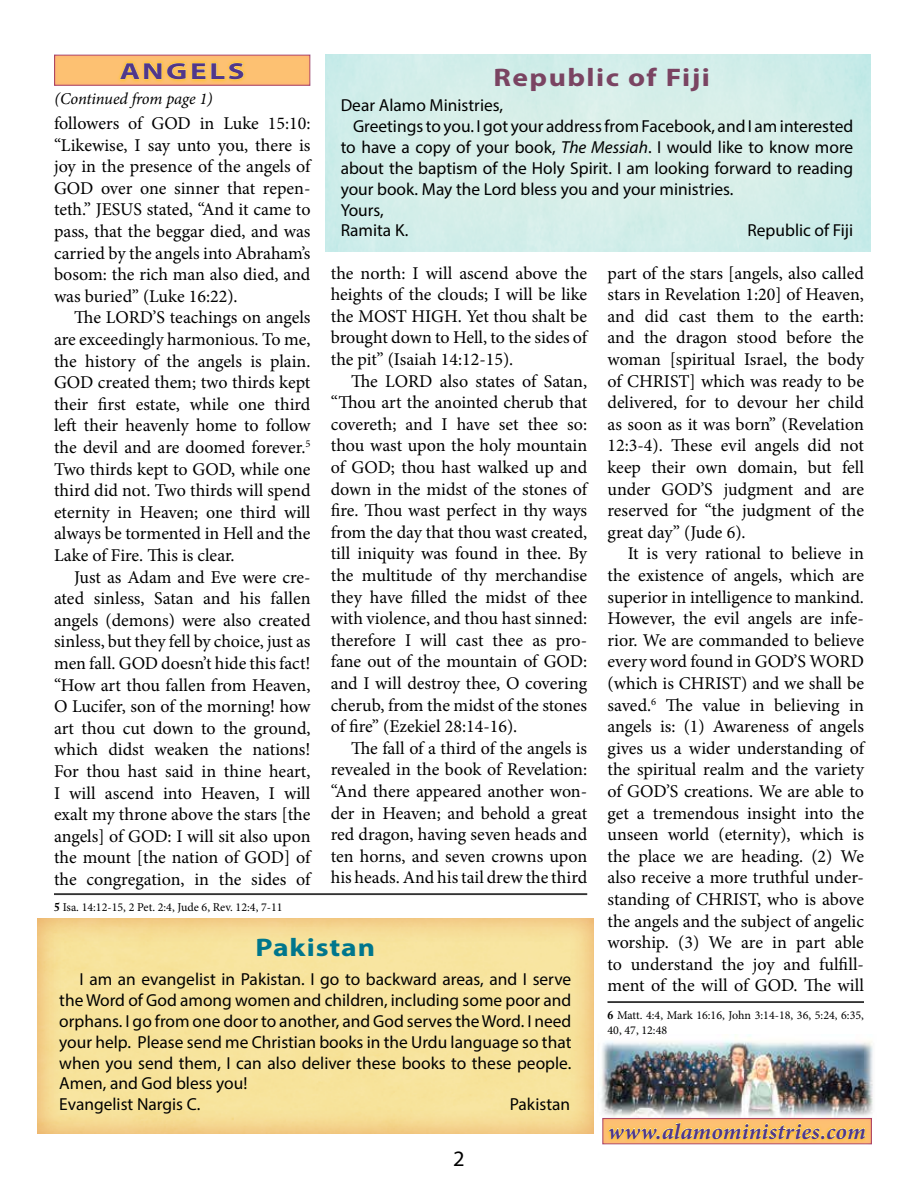
<style>
.page{position:relative;width:918px;height:1188px;background:#fff}
.page>*{position:absolute;margin:0;border:0;box-sizing:border-box;transform-origin:0 0}
.t1{font:700 25.5px "Myriad Pro";letter-spacing:.05em;color:#7a4462;scale:1.16 1}
.t2{font:700 25.5px "Myriad Pro";letter-spacing:.03em;color:#00768c;scale:1.16 1}
.t3{font:700 23.25px "Myriad Pro";letter-spacing:.08em;color:#50388c;scale:1.34 1}
.t4{font:italic 700 22.8px "Minion Pro";color:#50388c}
.t5{font:22.05px "Myriad Pro";color:#000}
.t6{font:18px/21.6px "Minion Pro";color:#000;text-align:justify}
.t7{font:17.4px/20.9px "Myriad Pro";color:#000}
.t8{font:italic 16.5px "Minion Pro";letter-spacing:-.01em;color:#000}
.t9{font:12px/14.4px "Minion Pro";color:#000}
.s1{font-style:italic}
.s2{font-family:"Adobe Caslon Pro";font-weight:700}
.s3{font-size:22.35px}
</style>
<div class="page">
<div style="left:325px;top:54px;width:547px;height:199px;background:#d5eee9"></div>
<img style="left:601px;top:1035px;width:272px;height:79px">
<hr style="left:608px;top:1001px;width:256px;height:2px;background:#000">
<hr style="left:54px;top:893px;width:533px;height:2px;background:#000">
<div style="left:37px;top:917px;width:556px;height:217px;background:#e46b24;opacity:.5"></div>
<div style="left:54px;top:50px;width:272px;height:36px;background:#50388c;opacity:.75"></div>
<div style="left:117px;top:59px;width:130px;height:24px;background:linear-gradient(to right,#fdbf6a,#fdbf66)"></div>
<svg style="left:119px;top:61px;width:125px;height:1px"></svg>
<div style="left:119px;top:62px;width:126px;height:18px;background:#e46b24;opacity:.15"></div>
<div style="left:601px;top:1114px;width:288px;height:31px;background:#50388c;opacity:.75"></div>
<div style="left:605px;top:1119px;width:264px;height:24px;background:#fdbe72"></div>
<div style="left:607px;top:1122px;width:260px;height:19px;background:#e46b24;opacity:.15"></div>
<p class="t3" style="left:120px;top:56px;width:95px">ANGELS</p>
<h1 class="t1" style="left:493px;top:61px;width:188px">Republic of Fiji</h1>
<p class="t8" style="left:54px;top:88px;width:160px">(Continued from page 1)</p>
<p class="t7" style="left:341px;top:95px;width:164px">Dear Alamo Ministries,</p>
<p class="t7" style="left:353px;top:116px;width:502px">Greetings to you. I got your address from Facebook, and I am interested</p>
<p class="t7" style="left:341px;top:136px;width:514px">to have a copy of your book, <span class="s1">The Messiah</span>. I would like to know more</p>
<p class="t7" style="left:341px;top:157px;width:514px">about the baptism of the Holy Spirit. I am looking forward to reading</p>
<p class="t7" style="left:341px;top:178px;width:394px">your book. May the Lord bless you and your ministries.</p>
<p class="t7" style="left:341px;top:199px;width:45px">Yours,</p>
<p class="t7" style="left:341px;top:220px;width:69px">Ramita K.</p>
<p class="t7" style="left:747px;top:220px;width:107px">Republic of Fiji</p>
<p class="t6" style="left:54px;top:112px;width:258px">followers of GOD in Luke 15:10: “Likewise, I say unto you, there is joy in the presence of the angels of GOD over one sinner that repen&shy;teth.” JESUS stated, “And it came to pass, that the beggar died, and was carried by the angels into Abraham’s bosom: the rich man also died, and was buried” (Luke 16:22).</p>
<p class="t6" style="left:54px;top:307px;width:258px;text-indent:20px">The LORD’S teachings on angels are exceedingly harmonious. To me, the history of the angels is plain.<br>GOD created them; two thirds kept their first estate, while one third left their heavenly home to follow the devil and are doomed forever.<sup>5<br></sup>Two thirds kept to GOD, while one third did not. Two thirds will spend eternity in Heaven; one third will always be tormented in Hell and the Lake of Fire. This is clear.</p>
<p class="t6" style="left:54px;top:566px;width:258px;text-indent:20px">Just as Adam and Eve were cre&shy;ated sinless, Satan and his fallen angels (demons) were also created sinless, but they fell by choice, just as men fall. GOD doesn’t hide this fact! “How art thou fallen from Heaven, O Lucifer, son of the morning! how art thou cut down to the ground, which didst weaken the nations!<br>For thou hast said in thine heart, I will ascend into Heaven, I will exalt my throne above the stars [the angels] of GOD: I will sit also upon the mount [the nation of GOD] of the congregation, in the sides of</p>
<p class="t6" style="left:608px;top:262px;width:258px">part of the stars [angels, also called stars in Revelation 1:20] of Heaven, and did cast them to the earth: and the dragon stood before the woman [spiritual Israel, the body of CHRIST] which was ready to be delivered, for to devour her child as soon as it was born” (Revelation 12:3-4). These evil angels did not keep their own domain, but fell under GOD’S judgment and are reserved for “the judgment of the great day” (Jude 6).</p>
<p class="t6" style="left:607px;top:543px;width:258px;text-indent:20px">It is very rational to believe in the existence of angels, which are superior in intelligence to mankind.<br>However, the evil angels are infe&shy;rior. We are commanded to believe every word found in GOD’S WORD (which is CHRIST) and we shall be saved.<sup>6</sup> The value in believing in angels is: (1) Awareness of angels gives us a wider understanding of the spiritual realm and the variety of GOD’S creations. We are able to get a tremendous insight into the unseen world (eternity), which is the place we are heading. (2) We also receive a more truthful under&shy;standing of CHRIST, who is above the angels and the subject of angelic worship. (3) We are in part able to understand the joy and fulfill&shy;ment of the will of GOD. The will</p>
<p class="t6" style="left:331px;top:262px;width:258px">the north: I will ascend above the heights of the clouds; I will be like the MOST HIGH. Yet thou shalt be brought down to Hell, to the sides of the pit” (Isaiah 14:12-15).</p>
<p class="t6" style="left:331px;top:370px;width:258px;text-indent:20px">The LORD also states of Satan, “Thou art the anointed cherub that covereth; and I have set thee so: thou wast upon the holy mountain of GOD; thou hast walked up and down in the midst of the stones of fire. Thou wast perfect in thy ways from the day that thou wast created, till iniquity was found in thee. By the multitude of thy merchandise they have filled the midst of thee with violence, and thou hast sinned: therefore I will cast thee as pro&shy;fane out of the mountain of GOD: and I will destroy thee, O covering cherub, from the midst of the stones of fire” (Ezekiel 28:14-16).</p>
<p class="t6" style="left:331px;top:737px;width:258px;text-indent:20px">The fall of a third of the angels is revealed in the book of Revelation: “And there appeared another won&shy;der in Heaven; and behold a great red dragon, having seven heads and ten horns, and seven crowns upon his heads. And his tail drew the third</p>
<p class="t9" style="left:54px;top:900px;width:230px"><span class="s2">5</span> Isa. 14:12-15, 2 Pet. 2:4, Jude 6, Rev. 12:4, 7-11</p>
<h1 class="t2" style="left:256px;top:930px;width:105px">Pakistan</h1>
<p class="t7" style="left:59px;top:968px;width:514px;text-indent:20px">I am an evangelist in Pakistan. I go to backward areas, and I serve the Word of God among women and children, including some poor and orphans. I go from one door to another, and God serves the Word. I need your help. Please send me Christian books in the Urdu language so that when you send them, I can also deliver these books to these people.<br>Amen, and God bless you!<br>Evangelist Nargis C.</p>
<p class="t9" style="left:608px;top:1008px;width:258px"><span class="s2">6</span> Matt. 4:4, Mark 16:16, John 3:14-18, 36, 5:24, 6:35,<br>40, 47, 12:48</p>
<p class="t7" style="left:510px;top:1094px;width:62px">Pakistan</p>
<p class="t5" style="left:453px;top:1145px;width:13px">2</p>
<p class="t4" style="left:608px;top:1115px;width:260px">www.a<span class="s3">l</span>amoministries.com</p>
</div>
